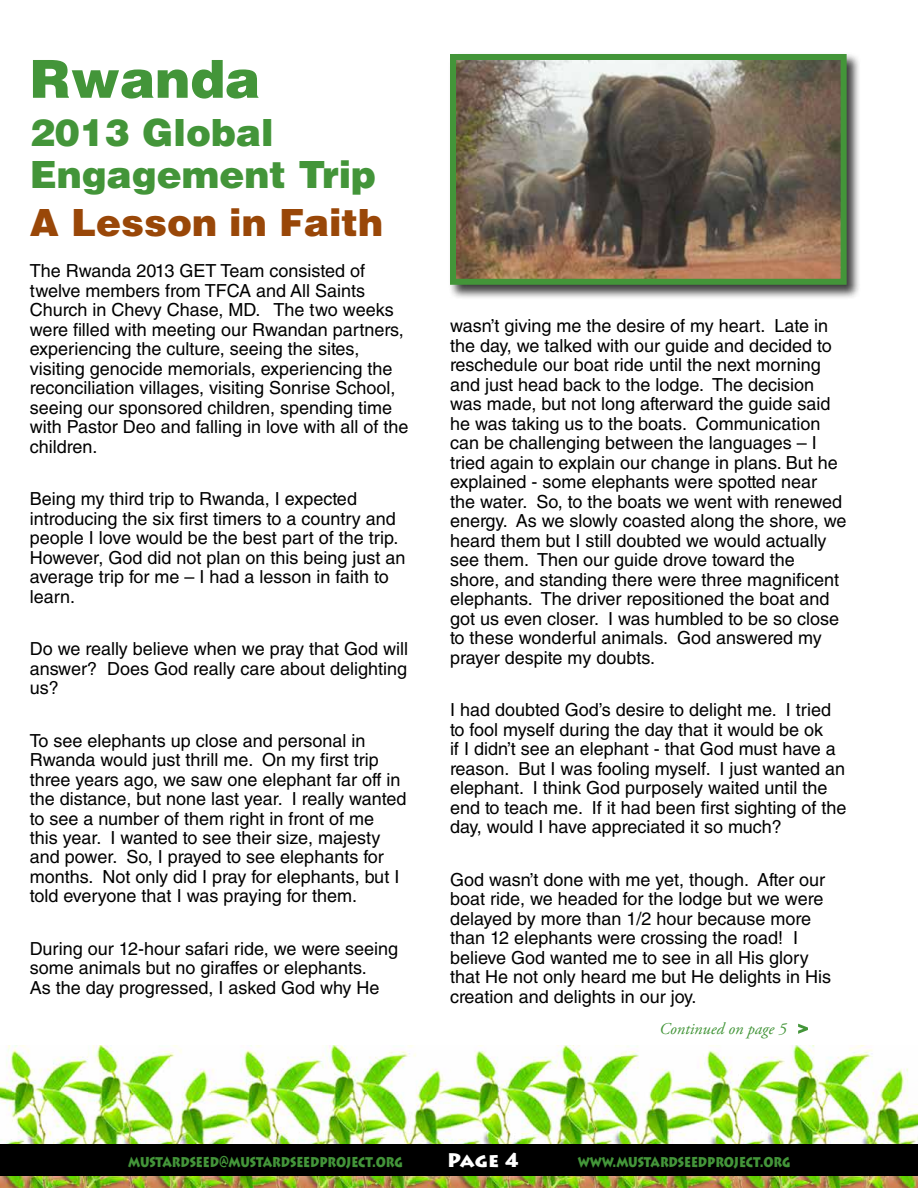
<style>
.page{position:relative;width:918px;height:1188px;background:#fff}
.page>*{position:absolute;margin:0;border:0;box-sizing:border-box;transform-origin:0 0}
.t1{font:900 52.5px "Helvetica LT Std";color:#439539}
.t2{font:900 37.5px/42px "Helvetica LT Std";color:#439539}
.t3{font:900 37.5px "Helvetica LT Std";color:#994708}
.t4{font:900 19.5px "Lithos Pro";color:#fff}
.t5{font:18px/19.5px "Helvetica LT Std";color:#000}
.t6{font:900 16.5px "Lithos Pro";letter-spacing:-.01em;color:#439539;scale:.75 1}
.t7{font:italic 16.5px "Adobe Garamond Pro";color:#439539}
</style>
<div class="page">
<img style="left:0;top:1045px;width:918px;height:143px">
<div style="left:0;top:1144px;width:918px;height:32px;background:#000"></div>
<svg style="left:798px;top:1024px;width:10px;height:10px"></svg>
<div style="left:448px;top:52px;width:414px;height:248px;background:#000;opacity:.75"></div>
<img style="left:457px;top:61px;width:383px;height:217px">
<div style="left:450px;top:54px;width:397px;height:231px;border:6px solid #439539"></div>
<h1 class="t1" style="left:30px;top:45px;width:232px">Rwanda</h1>
<h2 class="t2" style="left:30px;top:110px;width:348px">2013 Global<br>Engagement Trip</h2>
<h2 class="t3" style="left:30px;top:198px;width:355px">A Lesson in Faith</h2>
<p class="t5" style="left:30px;top:261px;width:380px">The Rwanda 2013 GET Team consisted of twelve members from TFCA and All Saints Church in Chevy Chase, MD. The two weeks were filled with meeting our Rwandan partners, experiencing the culture, seeing the sites, visiting genocide memorials, experiencing the reconciliation villages, visiting Sonrise School, seeing our sponsored children, spending time with Pastor Deo and falling in love with all of the children.</p>
<p class="t5" style="left:30px;top:489px;width:377px">Being my third trip to Rwanda, I expected introducing the six first timers to a country and people I love would be the best part of the trip.<br>However, God did not plan on this being just an average trip for me – I had a lesson in faith to learn.</p>
<p class="t5" style="left:30px;top:639px;width:380px;text-align:justify">Do we really believe when we pray that God will answer? Does God really care about delighting us?</p>
<p class="t5" style="left:30px;top:730px;width:378px">To see elephants up close and personal in Rwanda would just thrill me. On my first trip three years ago, we saw one elephant far off in the distance, but none last year. I really wanted to see a number of them right in front of me this year. I wanted to see their size, majesty and power. So, I prayed to see elephants for months. Not only did I pray for elephants, but I told everyone that I was praying for them.</p>
<p class="t5" style="left:30px;top:939px;width:370px">During our 12-hour safari ride, we were seeing some animals but no giraffes or elephants.<br>As the day progressed, I asked God why He</p>
<p class="t5" style="left:450px;top:316px;width:398px">wasn’t giving me the desire of my heart. Late in the day, we talked with our guide and decided to reschedule our boat ride until the next morning and just head back to the lodge. The decision was made, but not long afterward the guide said he was taking us to the boats. Communication can be challenging between the languages – I tried again to explain our change in plans. But he explained - some elephants were spotted near<br>the water. So, to the boats we went with renewed energy. As we slowly coasted along the shore, we heard them but I still doubted we would actually see them. Then our guide drove toward the shore, and standing there were three magnificent elephants. The driver repositioned the boat and got us even closer. I was humbled to be so close to these wonderful animals. God answered my prayer despite my doubts.</p>
<p class="t5" style="left:450px;top:700px;width:398px">I had doubted God’s desire to delight me. I tried to fool myself during the day that it would be ok<br>if I didn’t see an elephant - that God must have a reason. But I was fooling myself. I just wanted an elephant. I think God purposely waited until the end to teach me. If it had been first sighting of the day, would I have appreciated it so much?</p>
<p class="t5" style="left:450px;top:870px;width:383px">God wasn’t done with me yet, though. After our boat ride, we headed for the lodge but we were delayed by more than 1/2 hour because more than 12 elephants were crossing the road! I believe God wanted me to see in all His glory that He not only heard me but He delights in His creation and delights in our joy.</p>
<p class="t7" style="left:659px;top:1019px;width:129px">Continued on page 5</p>
<p class="t6" style="left:128px;top:1151px;width:368px">mustardseed@mustardseedproject.org</p>
<p class="t4" style="left:447px;top:1148px;width:74px">Page 4</p>
<p class="t6" style="left:578px;top:1151px;width:285px">www.mustardseedproject.org</p>
</div>
